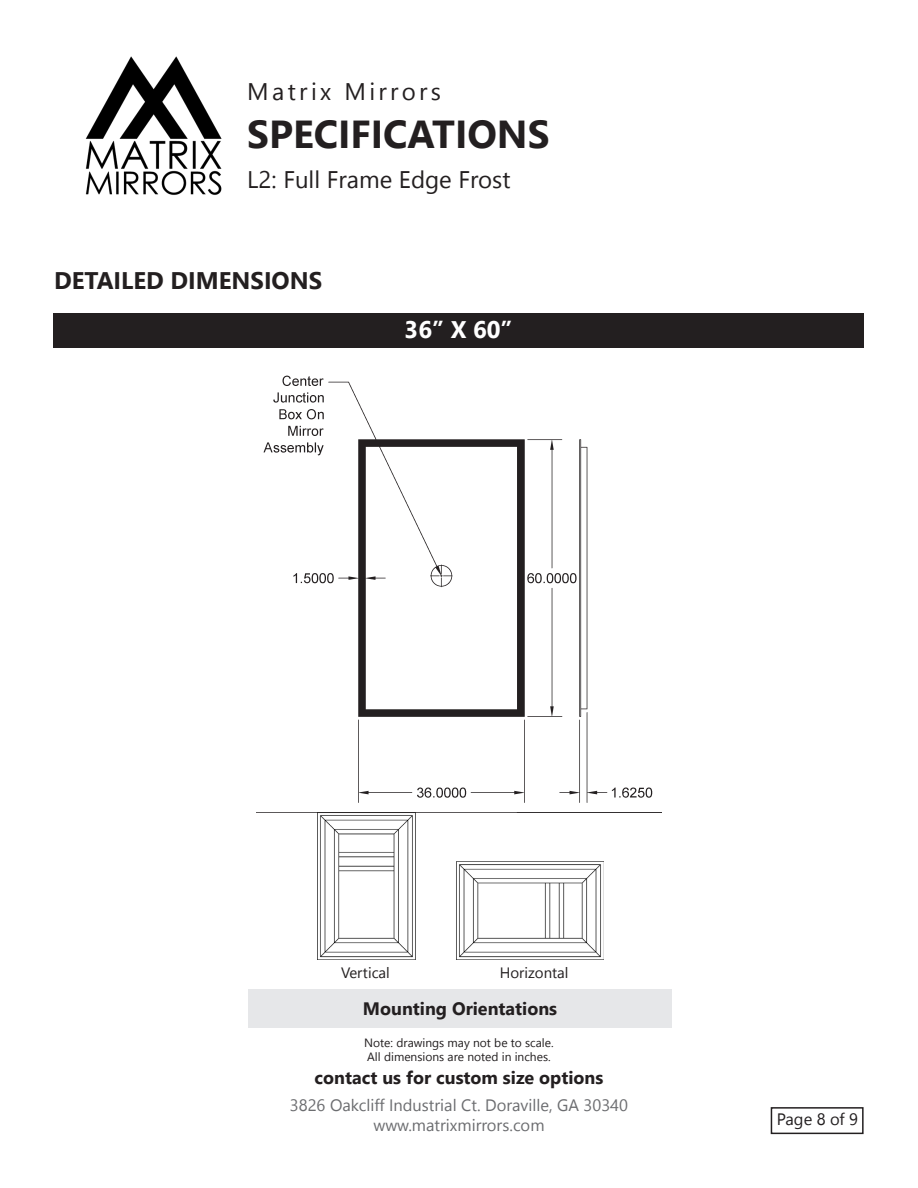
<style>
.page{position:relative;width:918px;height:1188px;background:#fff}
.page>*{position:absolute;margin:0;border:0;box-sizing:border-box;transform-origin:0 0}
.t1{font:700 39px "Nirmala UI";color:#231f20}
.t2{font:24px "Nirmala UI";color:#231f20}
.t3{font:700 24px "Nirmala UI";color:#231f20}
.t4{font:24px "Nirmala UI";letter-spacing:.14em;color:#231f20}
.t5{font:700 24px "Nirmala UI";color:#fff}
.t6{font:700 18px "Nirmala UI";color:#231f20}
.t7{font:16.5px/19.8px "Nirmala UI";color:#6c6d70;text-align:center}
.t8{font:16.5px "Nirmala UI";letter-spacing:-.01em;color:#231f20}
.t9{font:15px "Nirmala UI";color:#231f20}
.t10{font:12px "Nirmala UI";color:#231f20}
</style>
<div class="page">
<img style="left:85px;top:56px;width:137px;height:139px">
<div style="left:771px;top:1107px;width:93px;height:27px;border:2px solid #231f20"></div>
<div style="left:54px;top:313px;width:810px;height:35px;background:#231f20"></div>
<div style="left:249px;top:989px;width:423px;height:39px;background:#e6e7e9"></div>
<img style="left:317px;top:812px;width:286px;height:148px">
<img style="left:263px;top:375px;width:390px;height:428px">
<h2 class="t4" style="left:247px;top:72px;width:195px">Matrix Mirrors</h2>
<h1 class="t1" style="left:247px;top:102px;width:304px">SPECIFICATIONS</h1>
<h2 class="t2" style="left:247px;top:160px;width:265px">L2: Full Frame Edge Frost</h2>
<p class="t3" style="left:54px;top:261px;width:270px">DETAILED DIMENSIONS</p>
<p class="t5" style="left:405px;top:310px;width:109px">36” X 60”</p>
<p class="t9" style="left:341px;top:960px;width:50px">Vertical</p>
<p class="t9" style="left:500px;top:960px;width:70px">Horizontal</p>
<p class="t6" style="left:363px;top:994px;width:196px">Mounting Orientations</p>
<p class="t10" style="left:364px;top:1033px;width:191px">Note: drawings may not be to scale.</p>
<p class="t10" style="left:367px;top:1047px;width:185px">All dimensions are noted in inches.</p>
<p class="t6" style="left:315px;top:1063px;width:290px">contact us for custom size options</p>
<p class="t7" style="left:290px;top:1094px;width:340px">3826 Oakcliff Industrial Ct. Doraville, GA 30340 www.matrixmirrors.com</p>
<p class="t8" style="left:777px;top:1106px;width:83px">Page 8 of 9</p>
</div>
